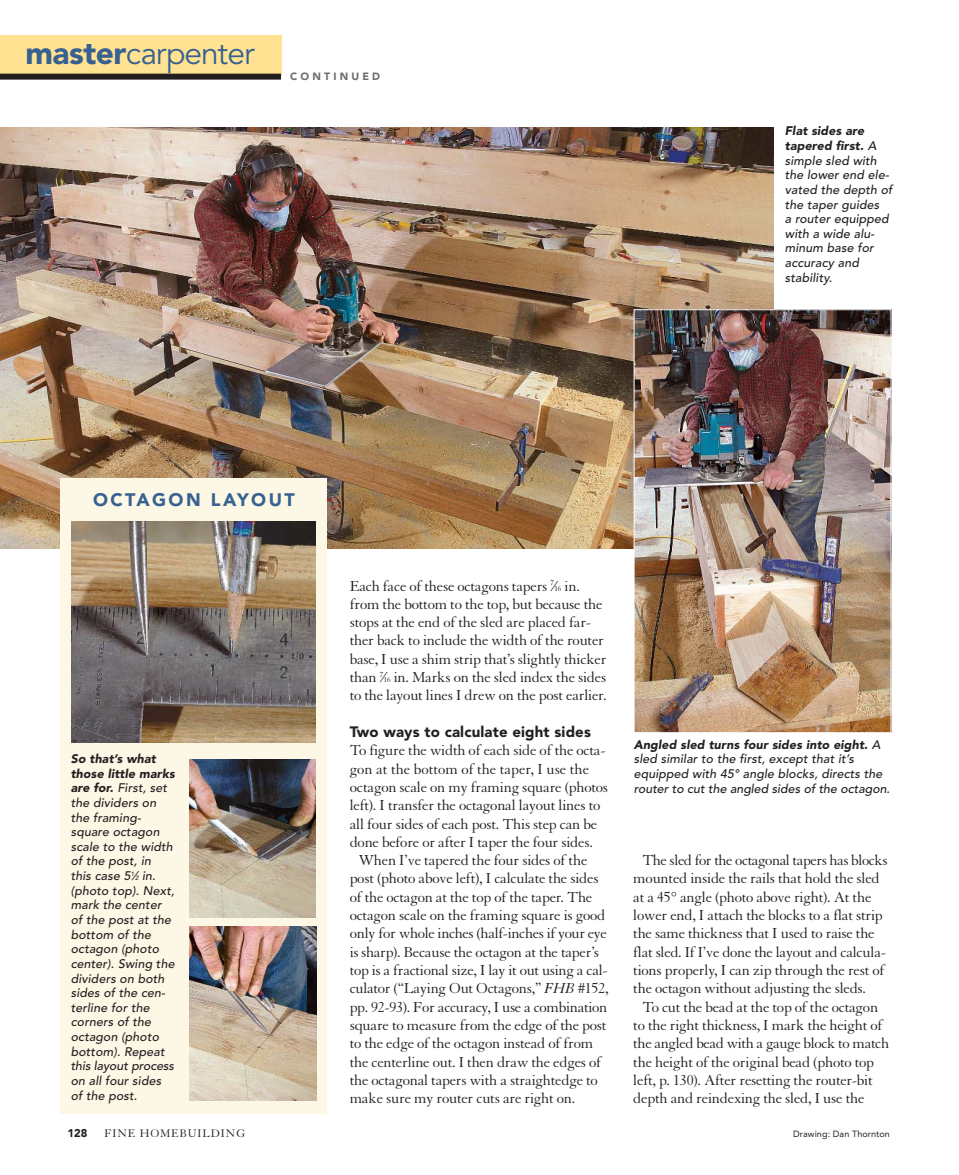
<style>
.page{position:relative;width:959px;height:1175px;background:#fff}
.page>*{position:absolute;margin:0;border:0;box-sizing:border-box;transform-origin:0 0}
.t1{font:31.65px "Avenir";letter-spacing:-.03em;color:#366190}
.t2{font:900 18px "Avenir";letter-spacing:.135em;color:#366190}
.t3{font:15.75px/18.3px "Granjon";letter-spacing:-.015em;color:#231f20}
.t4{font:900 15px "Avenir";letter-spacing:.01em;color:#231f20}
.t5{font:italic 500 12.3px/14.5px "Avenir";letter-spacing:.01em;color:#231f20}
.t6{font:12px "Granjon";letter-spacing:.07em;color:#231f20}
.t7{font:900 11.25px "Avenir";color:#231f20}
.t8{font:900 10.5px "Avenir";letter-spacing:.3em;color:#6c6e70}
.t9{font:9px "Avenir";letter-spacing:.01em;color:#231f20}
.s1{font-weight:900}
.s2{font-size:6.15px}
.s3{font-size:7.8px}
.s4{font-style:italic}
</style>
<div class="page">
<div style="left:0;top:35px;width:281px;height:41px;background:#ffe292"></div>
<div style="left:0;top:74px;width:281px;height:6px;background:#231f20"></div>
<img style="left:0;top:127px;width:773px;height:421px">
<img style="left:635px;top:311px;width:254px;height:420px">
<div style="left:633px;top:309px;width:258px;height:424px;border:1px solid #fff"></div>
<div style="left:60px;top:478px;width:266px;height:635px;background:#fdf7e6"></div>
<img style="left:71px;top:521px;width:244px;height:221px">
<img style="left:189px;top:759px;width:126px;height:158px">
<img style="left:189px;top:926px;width:128px;height:174px">
<h1 class="t1" style="left:25px;top:40px;width:231px"><span class="s1">master</span>carpenter</h1>
<p class="t8" style="left:290px;top:72px;width:91px">CONTINUED</p>
<p class="t5" style="left:784px;top:125px;width:109px"><span class="s1">Flat sides are tapered first.</span> A simple sled with the lower end ele&shy;vated the depth of the taper guides<br>a router equipped with a wide alu&shy;minum base for accuracy and stability.</p>
<p class="t2" style="left:93px;top:492px;width:203px">OCTAGON LAYOUT</p>
<p class="t5" style="left:71px;top:753px;width:105px"><span class="s1">So that’s what those little marks are for.</span> First, set the dividers on the framing&shy;square octagon scale to the width of the post, in<br>this case 5<sup>1</sup>⁄<span class="s2">2</span> in. (photo top). Next, mark the center of the post at the bottom of the octagon (photo center). Swing the dividers on both sides of the cen&shy;terline for the corners of the octagon (photo bottom). Repeat this layout process on all four sides of the post.</p>
<p class="t7" style="left:68px;top:1128px;width:21px">128</p>
<p class="t6" style="left:104px;top:1128px;width:142px">FINE HOMEBUILDING</p>
<p class="t3" style="left:349px;top:578px;width:258px">Each face of these octagons tapers <sup>7</sup>⁄<span class="s3">16</span> in. from the bottom to the top, but because the stops at the end of the sled are placed far&shy;ther back to include the width of the router base, I use a shim strip that’s slightly thicker than <sup>7</sup>⁄<span class="s3">16</span> in. Marks on the sled index the sides to the layout lines I drew on the post earlier.</p>
<p class="t4" style="left:350px;top:725px;width:243px">Two ways to calculate eight sides</p>
<p class="t3" style="left:350px;top:742px;width:257px">To figure the width of each side of the octa-</p>
<p class="t3" style="left:350px;top:761px;width:241px">gon at the bottom of the taper, I use the</p>
<p class="t3" style="left:350px;top:779px;width:260px">octagon scale on my framing square (photos</p>
<p class="t3" style="left:350px;top:797px;width:252px">left). I transfer the octagonal layout lines to</p>
<p class="t3" style="left:350px;top:816px;width:249px">all four sides of each post. This step can be</p>
<p class="t3" style="left:350px;top:834px;width:245px">done before or after I taper the four sides.</p>
<p class="t3" style="left:358px;top:852px;width:230px">When I’ve tapered the four sides of the</p>
<p class="t3" style="left:350px;top:870px;width:250px">post (photo above left), I calculate the sides</p>
<p class="t3" style="left:350px;top:889px;width:244px">of the octagon at the top of the taper. The</p>
<p class="t3" style="left:350px;top:907px;width:257px">octagon scale on the framing square is good</p>
<p class="t3" style="left:350px;top:925px;width:259px">only for whole inches (half-inches if your eye</p>
<p class="t3" style="left:350px;top:944px;width:251px">is sharp). Because the octagon at the taper’s</p>
<p class="t3" style="left:350px;top:962px;width:259px">top is a fractional size, I lay it out using a cal-</p>
<p class="t3" style="left:350px;top:980px;width:260px">culator (“Laying Out Octagons,” <span class="s4">FHB</span> #152,</p>
<p class="t3" style="left:350px;top:999px;width:259px">pp. 92-93). For accuracy, I use a combination</p>
<p class="t3" style="left:350px;top:1017px;width:258px">square to measure from the edge of the post</p>
<p class="t3" style="left:350px;top:1035px;width:245px">to the edge of the octagon instead of from</p>
<p class="t3" style="left:350px;top:1053px;width:253px">the centerline out. I then draw the edges of</p>
<p class="t3" style="left:350px;top:1072px;width:250px">the octagonal tapers with a straightedge to</p>
<p class="t3" style="left:350px;top:1090px;width:227px">make sure my router cuts are right on.</p>
<p class="t5" style="left:633px;top:738px;width:258px"><span class="s1">Angled sled turns four sides into eight.</span> A sled similar to the first, except that it’s equipped with 45° angle blocks, directs the router to cut the angled sides of the octagon.</p>
<p class="t3" style="left:642px;top:852px;width:247px">The sled for the octagonal tapers has blocks</p>
<p class="t3" style="left:633px;top:870px;width:248px">mounted inside the rails that hold the sled</p>
<p class="t3" style="left:633px;top:889px;width:239px">at a 45° angle (photo above right). At the</p>
<p class="t3" style="left:633px;top:907px;width:251px">lower end, I attach the blocks to a flat strip</p>
<p class="t3" style="left:633px;top:925px;width:243px">the same thickness that I used to raise the</p>
<p class="t3" style="left:633px;top:944px;width:254px">flat sled. If I’ve done the layout and calcula-</p>
<p class="t3" style="left:633px;top:962px;width:253px">tions properly, I can zip through the rest of</p>
<p class="t3" style="left:633px;top:980px;width:234px">the octagon without adjusting the sleds.</p>
<p class="t3" style="left:642px;top:999px;width:237px">To cut the bead at the top of the octagon</p>
<p class="t3" style="left:633px;top:1017px;width:250px">to the right thickness, I mark the height of</p>
<p class="t3" style="left:633px;top:1035px;width:257px">the angled bead with a gauge block to match</p>
<p class="t3" style="left:633px;top:1053px;width:242px">the height of the original bead (photo top</p>
<p class="t3" style="left:633px;top:1072px;width:241px">left, p. 130). After resetting the router-bit</p>
<p class="t3" style="left:633px;top:1090px;width:233px">depth and reindexing the sled, I use the</p>
<p class="t9" style="left:793px;top:1130px;width:98px">Drawing: Dan Thornton</p>
</div>
